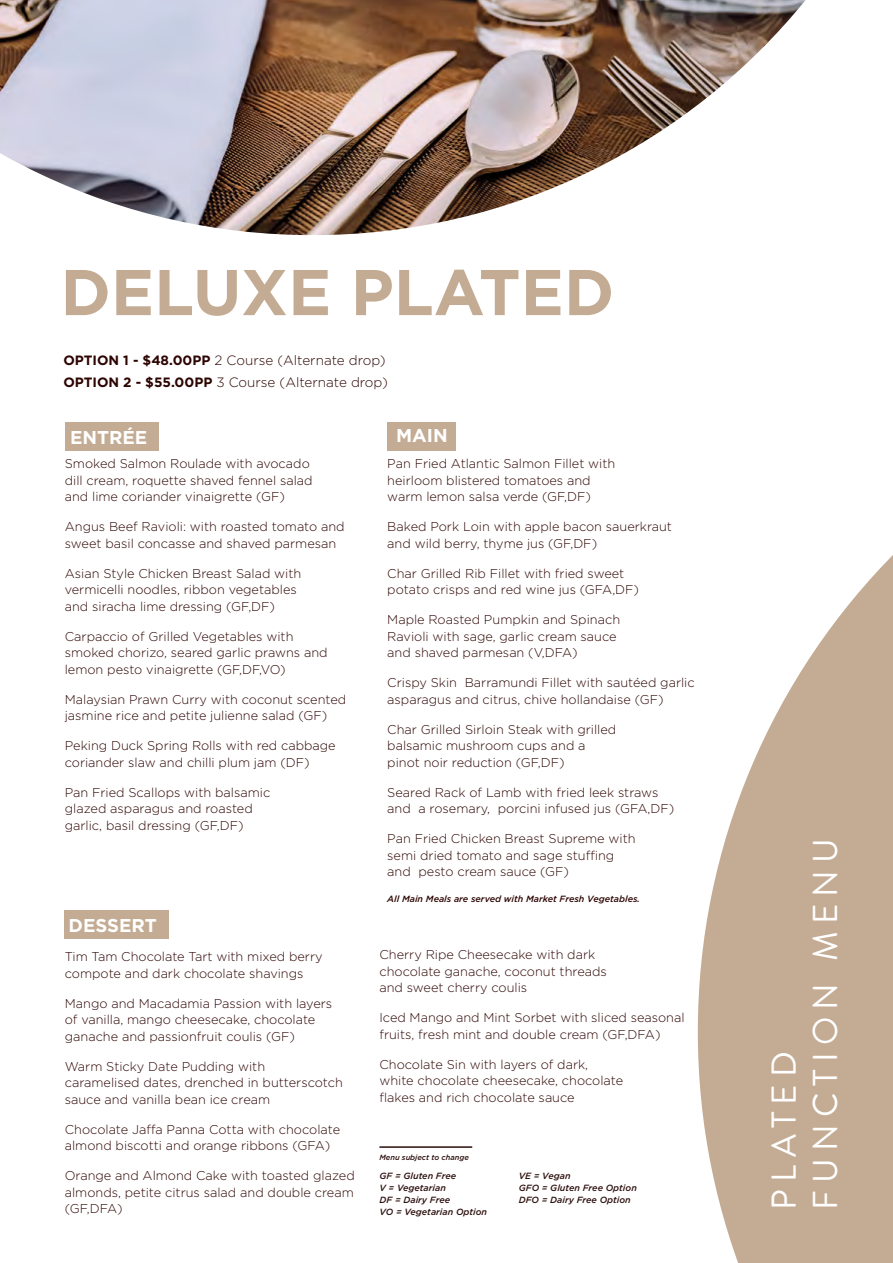
<style>
.page{position:relative;width:893px;height:1263px;background:#fff}
.page>*{position:absolute;margin:0;border:0;box-sizing:border-box;transform-origin:0 0}
.t1{font:700 64.5px "Gotham";color:#c4ac94}
.t2{font:34.5px/41.4px "Brandon Grotesque";letter-spacing:.21em;color:#fff}
.t3{font:700 18.6px "Gotham";color:#fff}
.t4{font:300 13.5px/21.9px "Gotham";color:#2c0400}
.t5{font:300 12.75px/16.5px "Gotham";color:#2c0400}
.t6{font:italic 500 9px/12px "Gotham";color:#2b0f0d}
.t7{font:italic 500 9px "Gotham";color:#2c0400}
.t8{font:italic 500 7.5px "Gotham";color:#2b0f0d}
.s1{font-weight:700}
</style>
<div class="page">
<svg style="left:698px;top:555px;width:195px;height:708px;fill:#c4ac94"></svg>
<div style="left:65px;top:422px;width:94px;height:28px;background:#c4ac94"></div>
<div style="left:65px;top:910px;width:104px;height:29px;background:#c4ac94"></div>
<div style="left:387px;top:422px;width:68px;height:28px;background:#c4ac94"></div>
<img style="left:0;top:0;width:806px;height:235px">
<hr style="left:379px;top:1146px;width:93px;height:2px;background:#2b0f0d">
<h1 class="t1" style="left:60px;top:249px;width:555px">DELUXE PLATED</h1>
<p class="t4" style="left:63px;top:349px;width:326px"><span class="s1">OPTION 1 - $48.00PP</span> 2 Course (Alternate drop)<br><span class="s1">OPTION 2 - $55.00PP</span> 3 Course (Alternate drop)</p>
<h3 class="t3" style="left:70px;top:425px;width:79px">ENTRÉE</h3>
<h3 class="t3" style="left:396px;top:423px;width:53px">MAIN</h3>
<p class="t5" style="left:65px;top:455px;width:249px">Smoked Salmon Roulade with avocado dill cream, roquette shaved fennel salad and lime coriander vinaigrette (GF)</p>
<p class="t5" style="left:65px;top:518px;width:281px">Angus Beef Ravioli: with roasted tomato and sweet basil concasse and shaved parmesan</p>
<p class="t5" style="left:65px;top:565px;width:238px">Asian Style Chicken Breast Salad with vermicelli noodles, ribbon vegetables and siracha lime dressing (GF,DF)</p>
<p class="t5" style="left:65px;top:628px;width:264px">Carpaccio of Grilled Vegetables with smoked chorizo, seared garlic prawns and lemon pesto vinaigrette (GF,DF,VO)</p>
<p class="t5" style="left:65px;top:691px;width:283px">Malaysian Prawn Curry with coconut scented jasmine rice and petite julienne salad (GF)</p>
<p class="t5" style="left:65px;top:737px;width:272px">Peking Duck Spring Rolls with red cabbage coriander slaw and chilli plum jam (DF)</p>
<p class="t5" style="left:65px;top:784px;width:207px">Pan Fried Scallops with balsamic glazed asparagus and roasted garlic, basil dressing (GF,DF)</p>
<h3 class="t3" style="left:68px;top:913px;width:90px">DESSERT</h3>
<p class="t5" style="left:65px;top:948px;width:259px">Tim Tam Chocolate Tart with mixed berry compote and dark chocolate shavings</p>
<p class="t5" style="left:65px;top:995px;width:269px">Mango and Macadamia Passion with layers of vanilla, mango cheesecake, chocolate ganache and passionfruit coulis (GF)</p>
<p class="t5" style="left:65px;top:1058px;width:280px">Warm Sticky Date Pudding with caramelised dates, drenched in butterscotch sauce and vanilla bean ice cream</p>
<p class="t5" style="left:65px;top:1121px;width:277px">Chocolate Jaffa Panna Cotta with chocolate almond biscotti and orange ribbons (GFA)</p>
<p class="t5" style="left:65px;top:1167px;width:291px;text-align:justify">Orange and Almond Cake with toasted glazed almonds, petite citrus salad and double cream (GF,DFA)</p>
<p class="t5" style="left:387px;top:455px;width:230px">Pan Fried Atlantic Salmon Fillet with heirloom blistered tomatoes and warm lemon salsa verde (GF,DF)</p>
<p class="t5" style="left:387px;top:518px;width:286px">Baked Pork Loin with apple bacon sauerkraut and wild berry, thyme jus (GF,DF)</p>
<p class="t5" style="left:387px;top:565px;width:253px">Char Grilled Rib Fillet with fried sweet potato crisps and red wine jus (GFA,DF)</p>
<p class="t5" style="left:387px;top:611px;width:234px">Maple Roasted Pumpkin and Spinach<br>Ravioli with sage, garlic cream sauce and shaved parmesan (V,DFA)</p>
<p class="t5" style="left:387px;top:674px;width:309px">Crispy Skin Barramundi Fillet with sautéed garlic asparagus and citrus, chive hollandaise (GF)</p>
<p class="t5" style="left:387px;top:721px;width:230px">Char Grilled Sirloin Steak with grilled balsamic mushroom cups and a pinot noir reduction (GF,DF)</p>
<p class="t5" style="left:387px;top:784px;width:289px">Seared Rack of Lamb with fried leek straws and a rosemary, porcini infused jus (GFA,DF)</p>
<p class="t5" style="left:387px;top:830px;width:250px">Pan Fried Chicken Breast Supreme with semi dried tomato and sage stuffing and pesto cream sauce (GF)</p>
<p class="t7" style="left:387px;top:893px;width:254px">All Main Meals are served with Market Fresh Vegetables.</p>
<p class="t5" style="left:379px;top:946px;width:229px">Cherry Ripe Cheesecake with dark chocolate ganache, coconut threads and sweet cherry coulis</p>
<p class="t5" style="left:379px;top:1009px;width:307px">Iced Mango and Mint Sorbet with sliced seasonal fruits, fresh mint and double cream (GF,DFA)</p>
<p class="t5" style="left:379px;top:1056px;width:245px">Chocolate Sin with layers of dark, white chocolate cheesecake, chocolate flakes and rich chocolate sauce</p>
<p class="t8" style="left:379px;top:1153px;width:91px">Menu subject to change</p>
<p class="t6" style="left:379px;top:1170px;width:109px">GF = Gluten Free<br>V = Vegetarian<br>DF = Dairy Free<br>VO = Vegetarian Option</p>
<p class="t6" style="left:519px;top:1170px;width:120px">VE = Vegan<br>GFO = Gluten Free Option<br>DFO = Dairy Free Option</p>
<h2 class="t2" style="left:764px;top:1210px;width:374px;rotate:-90deg">PLATED<br>FUNCTION MENU</h2>
</div>
